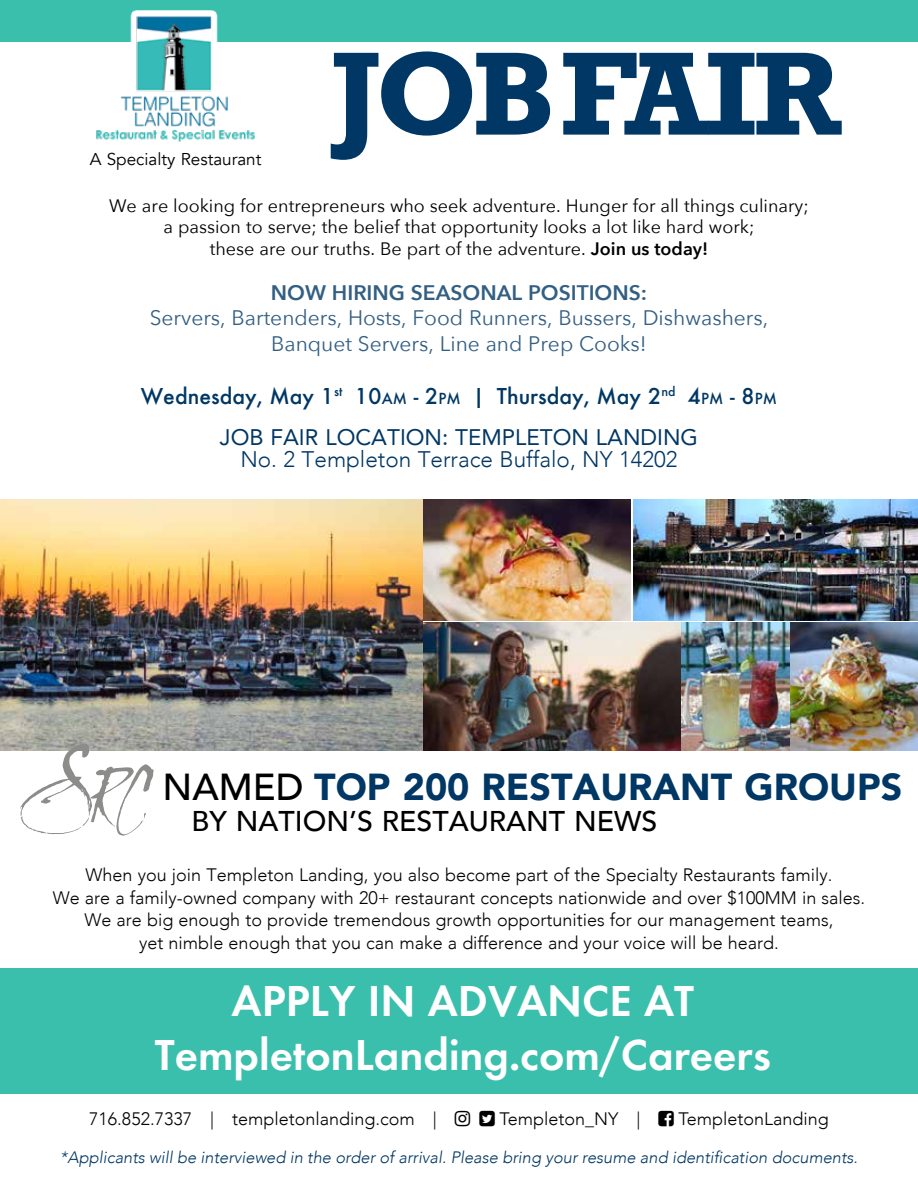
<style>
.page{position:relative;width:918px;height:1188px;background:#fff}
.page>*{position:absolute;margin:0;border:0;box-sizing:border-box;transform-origin:0 0}
.t1{font:700 111.15px "Rockwell";letter-spacing:-.045em;color:#003764}
.t2{font:600 45px/54px "Futura T";color:#fff;text-align:center}
.t3{font:900 37.5px "Avenir";color:#003764}
.t4{font:500 28.5px "Avenir";color:#000}
.t5{font:500 24px "Futura T";color:#003764}
.t6{font:300 22.5px "Avenir";color:#003764}
.t7{font:22.5px "Avenir";color:#003764}
.t8{font:21px/25.2px "Avenir Next";color:#335f83;text-align:center}
.t9{font:600 21px "Avenir Next";color:#335f83}
.t10{font:300 18px/22.5px "Avenir";color:#000;text-align:center}
.t11{font:18px/21.6px "Avenir Next";color:#000;text-align:center}
.t12{font:17.1px "Avenir";color:#000}
.t13{font:italic 300 16.5px "Avenir";color:#003764}
.s1{font-weight:600}
.s2{font-size:16.8px}
.s3{font-style:inherit}
.s4{font-weight:500;color:#000}
</style>
<div class="page">
<div style="left:0;top:968px;width:918px;height:125px;background:#3bbfad"></div>
<div style="left:0;top:0;width:918px;height:41px;background:#3bbfad"></div>
<img style="left:424px;top:500px;width:207px;height:121px">
<img style="left:682px;top:623px;width:107px;height:128px">
<img style="left:633px;top:500px;width:285px;height:121px">
<img style="left:0;top:500px;width:422px;height:251px">
<img style="left:791px;top:623px;width:127px;height:128px">
<img style="left:424px;top:623px;width:256px;height:128px">
<svg style="left:20px;top:744px;width:134px;height:92px"></svg>
<svg style="left:92px;top:11px;width:168px;height:31px"></svg>
<img style="left:95px;top:14px;width:161px;height:128px">
<p class="t12" style="left:90px;top:149px;width:173px">A Specialty Restaurant</p>
<h1 class="t1" style="left:332px;top:22px;width:511px">JOB FAIR</h1>
<p class="t11" style="left:109px;top:194px;width:701px">We are looking for entrepreneurs who seek adventure. Hunger for all things culinary; a passion to serve; the belief that opportunity looks a lot like hard work;<br>these are our truths. Be part of the adventure. <span class="s1">Join us today!</span></p>
<p class="t9" style="left:271px;top:275px;width:378px">NOW HIRING SEASONAL POSITIONS:</p>
<p class="t8" style="left:150px;top:305px;width:620px">Servers, Bartenders, Hosts, Food Runners, Bussers, Dishwashers,<br>Banquet Servers, Line and Prep Cooks!</p>
<h3 class="t5" style="left:141px;top:382px;width:638px">Wednesday, May 1<sup>st</sup> 10<span class="s2">AM</span> - 2<span class="s2">PM</span> <span class="s3">|</span> Thursday<span class="s3">,</span> May 2<sup>nd</sup> 4<span class="s2">PM</span> - 8<span class="s2">PM</span></h3>
<p class="t7" style="left:220px;top:419px;width:480px">JOB FAIR LOCATION: TEMPLETON LANDING</p>
<p class="t6" style="left:240px;top:446px;width:439px">No. 2 Templeton Terrace Buffalo, NY 14202</p>
<h3 class="t3" style="left:163px;top:755px;width:741px"><span class="s4">NAMED</span> TOP 200 RESTAURANT GROUPS</h3>
<h3 class="t4" style="left:192px;top:796px;width:467px">BY NATION’S RESTAURANT NEWS</h3>
<p class="t10" style="left:53px;top:864px;width:814px">When you join Templeton Landing, you also become part of the Specialty Restaurants family.<br>We are a family-owned company with 20+ restaurant concepts nationwide and over $100MM in sales.<br>We are big enough to provide tremendous growth opportunities for our management teams,<br>yet nimble enough that you can make a difference and your voice will be heard.</p>
<h2 class="t2" style="left:155px;top:974px;width:618px">APPLY IN ADVANCE AT<br>TempletonLanding.com/Careers</h2>
<p class="t10" style="left:89px;top:1107px;width:349px">716.852.7337 | templetonlanding.com |</p>
<p class="t10" style="left:499px;top:1107px;width:143px">Templeton_NY |</p>
<p class="t10" style="left:678px;top:1107px;width:152px">TempletonLanding</p>
<p class="t13" style="left:60px;top:1148px;width:799px">*Applicants will be interviewed in the order of arrival. Please bring your resume and identification documents.</p>
</div>
